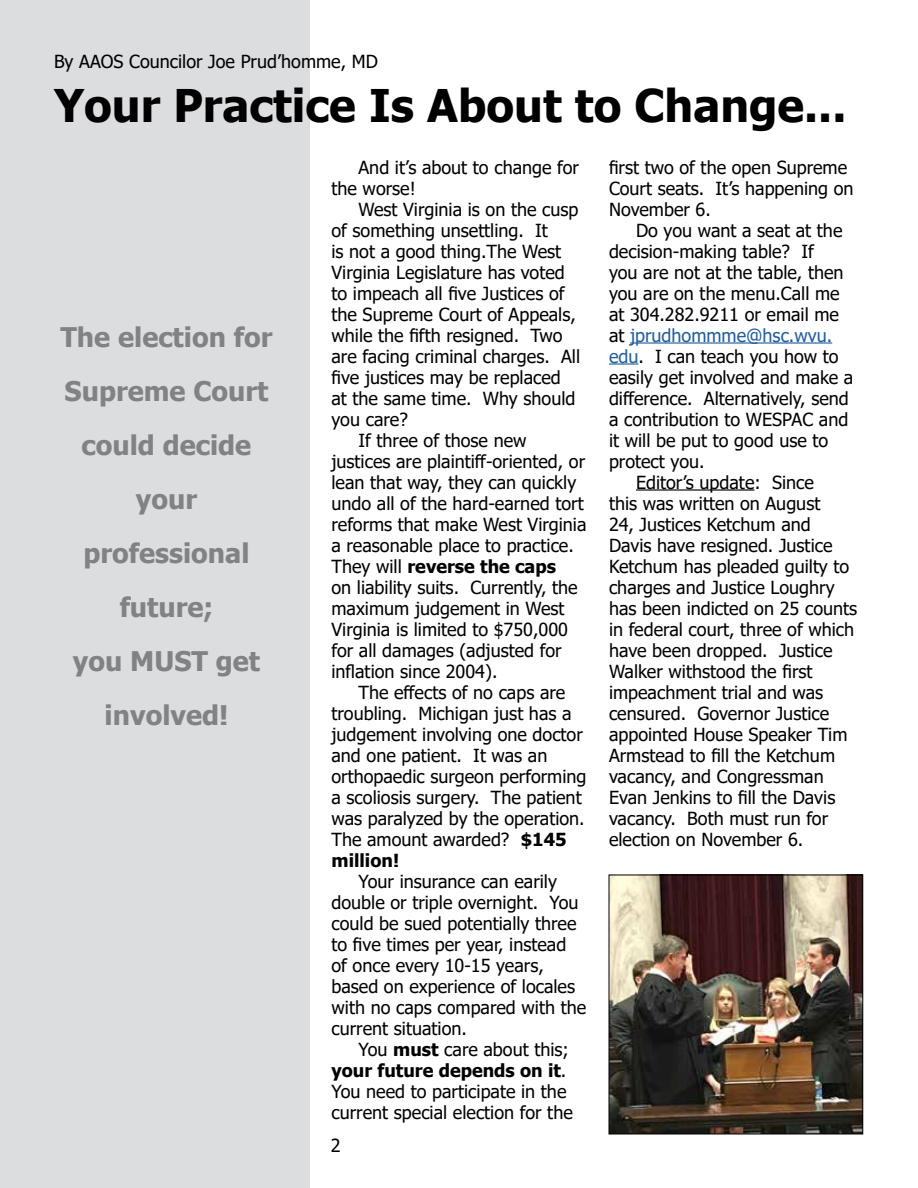
<style>
.page{position:relative;width:918px;height:1188px;background:#fff}
.page>*{position:absolute;margin:0;border:0;box-sizing:border-box;transform-origin:0 0}
.t1{font:700 45px "Tahoma";color:#000}
.t2{font:700 27px/54px "Tahoma";color:#808285;text-align:center}
.t3{font:18px/21px "Tahoma";color:#000}
.t4{font:700 18px "Tahoma";color:#000}
.t5{font:18px "Tahoma";color:#215e9e}
.s1{font-weight:400}
.s2{font-weight:700}
.s3{color:#000}
.s4{color:#215e9e}
</style>
<div class="page">
<div style="left:0;top:0;width:309px;height:1188px;background:#dcddde"></div>
<hr style="left:630px;top:342px;width:202px;height:2px;background:#215e9e">
<hr style="left:609px;top:363px;width:29px;height:2px;background:#215e9e">
<hr style="left:636px;top:489px;width:118px;height:2px;background:#000">
<img style="left:611px;top:877px;width:250px;height:255px">
<div style="left:609px;top:875px;width:254px;height:259px;border:1px solid #000"></div>
<p class="t3" style="left:54px;top:52px;width:325px">By AAOS Councilor Joe Prud’homme, MD</p>
<h1 class="t1" style="left:54px;top:74px;width:794px">Your Practice Is About to Change...</h1>
<h2 class="t2" style="left:60px;top:311px;width:214px">The election for<br>Supreme Court could decide your professional future;<br>you MUST get involved!</h2>
<p class="t3" style="left:332px;top:157px;width:249px;text-indent:27px">And it’s about to change for the worse!</p>
<p class="t3" style="left:358px;top:199px;width:222px">West Virginia is on the cusp</p>
<p class="t3" style="left:332px;top:220px;width:218px">of something unsettling. It</p>
<p class="t3" style="left:332px;top:242px;width:231px">is not a good thing.The West</p>
<p class="t3" style="left:332px;top:263px;width:235px">Virginia Legislature has voted</p>
<p class="t3" style="left:332px;top:284px;width:235px">to impeach all five Justices of</p>
<p class="t3" style="left:332px;top:305px;width:246px">the Supreme Court of Appeals,</p>
<p class="t3" style="left:332px;top:326px;width:233px">while the fifth resigned. Two</p>
<p class="t3" style="left:332px;top:347px;width:250px">are facing criminal charges. All</p>
<p class="t3" style="left:332px;top:368px;width:231px">five justices may be replaced</p>
<p class="t3" style="left:332px;top:389px;width:246px">at the same time. Why should</p>
<p class="t3" style="left:332px;top:410px;width:78px">you care?</p>
<p class="t3" style="left:358px;top:431px;width:170px">If three of those new</p>
<p class="t3" style="left:332px;top:452px;width:255px">justices are plaintiff-oriented, or</p>
<p class="t3" style="left:332px;top:473px;width:246px">lean that way, they can quickly</p>
<p class="t3" style="left:332px;top:494px;width:254px">undo all of the hard-earned tort</p>
<p class="t3" style="left:332px;top:515px;width:257px">reforms that make West Virginia</p>
<p class="t3" style="left:332px;top:536px;width:244px">a reasonable place to practice.</p>
<p class="t4" style="left:332px;top:553px;width:226px"><span class="s1">They will</span> reverse the caps</p>
<p class="t3" style="left:331px;top:578px;width:248px">on liability suits. Currently, the</p>
<p class="t3" style="left:331px;top:599px;width:235px">maximum judgement in West</p>
<p class="t3" style="left:331px;top:620px;width:238px">Virginia is limited to $750,000</p>
<p class="t3" style="left:331px;top:641px;width:232px">for all damages (adjusted for</p>
<p class="t3" style="left:331px;top:662px;width:167px">inflation since 2004).</p>
<p class="t3" style="left:358px;top:683px;width:208px">The effects of no caps are</p>
<p class="t3" style="left:331px;top:704px;width:242px">troubling. Michigan just has a</p>
<p class="t3" style="left:331px;top:725px;width:253px">judgement involving one doctor</p>
<p class="t3" style="left:331px;top:746px;width:217px">and one patient. It was an</p>
<p class="t3" style="left:331px;top:767px;width:257px">orthopaedic surgeon performing</p>
<p class="t3" style="left:331px;top:788px;width:252px">a scoliosis surgery. The patient</p>
<p class="t3" style="left:331px;top:809px;width:255px">was paralyzed by the operation.</p>
<p class="t3" style="left:331px;top:830px;width:237px">The amount awarded? <span class="s2">$145</span></p>
<p class="t4" style="left:331px;top:848px;width:69px">million!</p>
<p class="t3" style="left:331px;top:872px;width:256px;text-indent:27px">Your insurance can earily double or triple overnight. You could be sued potentially three to five times per year, instead of once every 10-15 years, based on experience of locales with no caps compared with the current situation.</p>
<p class="t3" style="left:331px;top:1040px;width:243px;text-indent:27px">You <span class="s2">must</span> care about this; <span class="s2">your future depends on it</span>.<br>You need to participate in the current special election for the</p>
<p class="t3" style="left:331px;top:1136px;width:11px">2</p>
<p class="t3" style="left:609px;top:157px;width:246px">first two of the open Supreme<br>Court seats. It’s happening on<br>November 6.</p>
<p class="t3" style="left:636px;top:220px;width:208px">Do you want a seat at the</p>
<p class="t3" style="left:609px;top:242px;width:206px">decision-making table? If</p>
<p class="t3" style="left:609px;top:263px;width:236px">you are not at the table, then</p>
<p class="t3" style="left:609px;top:284px;width:232px">you are on the menu.Call me</p>
<p class="t3" style="left:609px;top:305px;width:232px">at 304.282.9211 or email me</p>
<p class="t5" style="left:609px;top:323px;width:225px"><span class="s3">at</span> jprudhommme@hsc.wvu.</p>
<p class="t3" style="left:609px;top:347px;width:231px"><span class="s4">edu</span>. I can teach you how to</p>
<p class="t3" style="left:609px;top:368px;width:246px">easily get involved and make a</p>
<p class="t3" style="left:609px;top:389px;width:241px">difference. Alternatively, send</p>
<p class="t3" style="left:609px;top:410px;width:241px">a contribution to WESPAC and</p>
<p class="t3" style="left:609px;top:431px;width:221px">it will be put to good use to</p>
<p class="t3" style="left:609px;top:452px;width:97px">protect you.</p>
<p class="t3" style="left:636px;top:473px;width:180px">Editor’s update: Since</p>
<p class="t3" style="left:609px;top:494px;width:213px">this was written on August</p>
<p class="t3" style="left:609px;top:515px;width:203px">24, Justices Ketchum and</p>
<p class="t3" style="left:609px;top:536px;width:225px">Davis have resigned. Justice</p>
<p class="t3" style="left:609px;top:557px;width:242px">Ketchum has pleaded guilty to</p>
<p class="t3" style="left:609px;top:578px;width:227px">charges and Justice Loughry</p>
<p class="t3" style="left:609px;top:599px;width:250px">has been indicted on 25 counts</p>
<p class="t3" style="left:609px;top:620px;width:247px">in federal court, three of which</p>
<p class="t3" style="left:609px;top:641px;width:225px">have been dropped. Justice</p>
<p class="t3" style="left:609px;top:662px;width:205px">Walker withstood the first</p>
<p class="t3" style="left:609px;top:683px;width:216px">impeachment trial and was</p>
<p class="t3" style="left:609px;top:704px;width:222px">censured. Governor Justice</p>
<p class="t3" style="left:609px;top:725px;width:240px">appointed House Speaker Tim</p>
<p class="t3" style="left:609px;top:746px;width:228px">Armstead to fill the Ketchum</p>
<p class="t3" style="left:609px;top:767px;width:216px">vacancy, and Congressman</p>
<p class="t3" style="left:609px;top:788px;width:228px">Evan Jenkins to fill the Davis</p>
<p class="t3" style="left:609px;top:809px;width:221px">vacancy. Both must run for</p>
<p class="t3" style="left:609px;top:830px;width:196px">election on November 6.</p>
</div>
